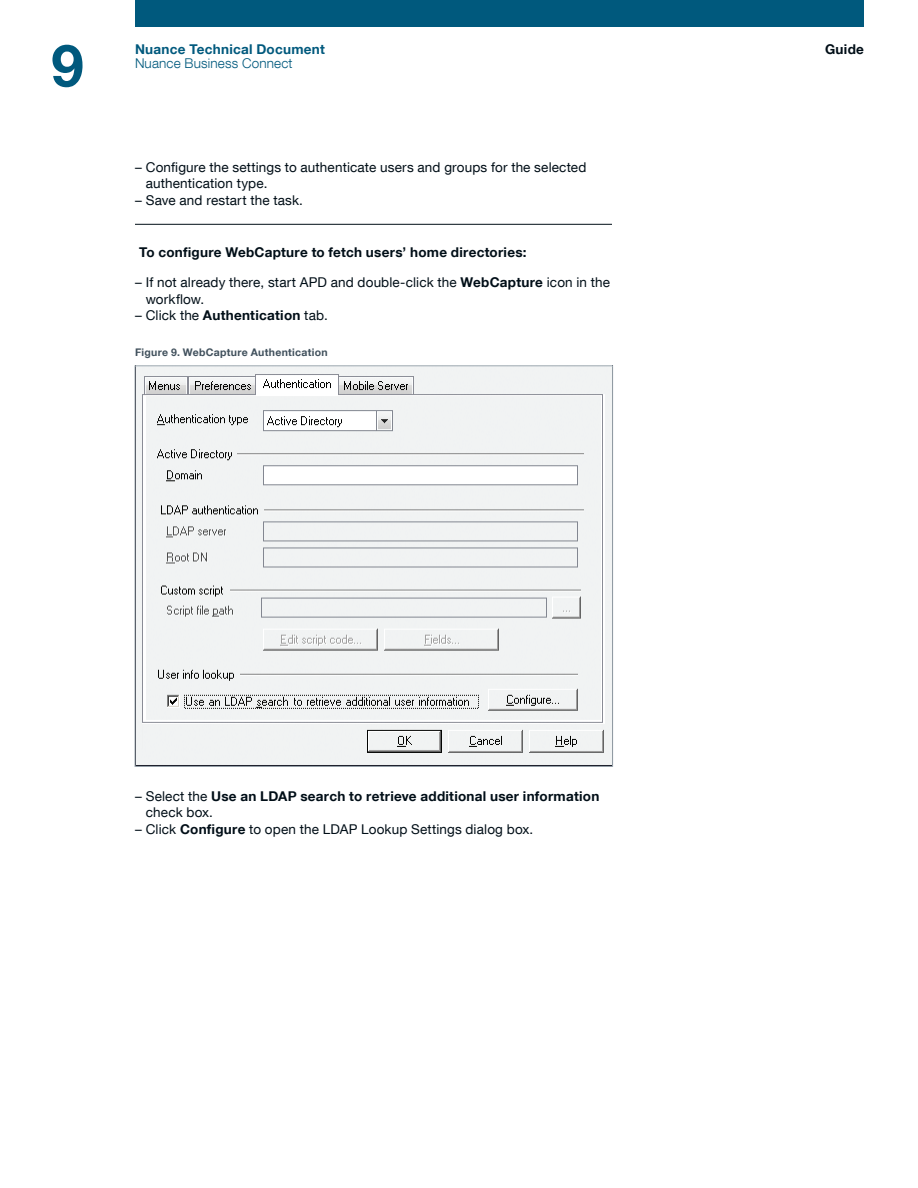
<style>
.page{position:relative;width:918px;height:1188px;background:#fff}
.page>*{position:absolute;margin:0;border:0;box-sizing:border-box;transform-origin:0 0}
.Page_No_39_39_blue{font:700 58.5px "Helvetica Neue LT Com";color:#00597d}
.t1{font:13.5px/16.5px "Helvetica Neue LT Com";letter-spacing:.01em;color:#000e17}
.Body_Text_9_11{font:700 13.5px/16.5px "Helvetica Neue LT Com";letter-spacing:.02em;color:#000e17}
.Business_Unit_Name_9{font:700 13.5px "Helvetica Neue LT Com";letter-spacing:.02em;color:#00597d}
.Business_Unit_Name_9-2{font:300 13.5px "Helvetica Neue LT Com";letter-spacing:.01em;color:#00597d}
.Document_Name_9_9{font:700 13.5px "Helvetica Neue LT Com";letter-spacing:.02em;color:#000e17}
.Chart__Chart_Name_7{font:700 10.5px "Helvetica Neue LT Com";letter-spacing:.03em;color:#41515d}
.s1{font-weight:700}
.s2{font-weight:400}
</style>
<div class="page">
<div style="left:135px;top:0;width:729px;height:27px;background:#00597d"></div>
<hr style="left:135px;top:224px;width:477px;height:1px;background:#000e17">
<img style="left:137px;top:367px;width:474px;height:398px">
<p class="Page_No_39_39_blue" style="left:51px;top:29px;width:34px">9</p>
<p class="Business_Unit_Name_9" style="left:135px;top:41px;width:191px">Nuance Technical Document</p>
<p class="Document_Name_9_9" style="left:825px;top:41px;width:40px">Guide</p>
<p class="Business_Unit_Name_9-2" style="left:135px;top:55px;width:159px">Nuance Business Connect</p>
<p class="t1" style="left:146px;top:158px;width:442px;text-indent:-11px">– Configure the settings to authenticate users and groups for the selected authentication type.</p>
<p class="t1" style="left:135px;top:191px;width:170px">– Save and restart the task.</p>
<p class="Body_Text_9_11" style="left:139px;top:244px;width:389px">To configure WebCapture to fetch users’ home directories:</p>
<p class="t1" style="left:146px;top:274px;width:466px;text-indent:-11px">– If not already there, start APD and double-click the <span class="s1">WebCapture</span> icon in the workflow.</p>
<p class="Body_Text_9_11" style="left:135px;top:307px;width:194px"><span class="s2">– Click the</span> Authentication <span class="s2">tab.</span></p>
<p class="Chart__Chart_Name_7" style="left:135px;top:345px;width:194px">Figure 9. WebCapture Authentication</p>
<p class="Body_Text_9_11" style="left:146px;top:787px;width:455px;text-indent:-11px"><span class="s2">– Select the</span> Use an LDAP search to retrieve additional user information <span class="s2">check box.</span></p>
<p class="t1" style="left:135px;top:820px;width:400px">– Click <span class="s1">Configure</span> to open the LDAP Lookup Settings dialog box.</p>
</div>
